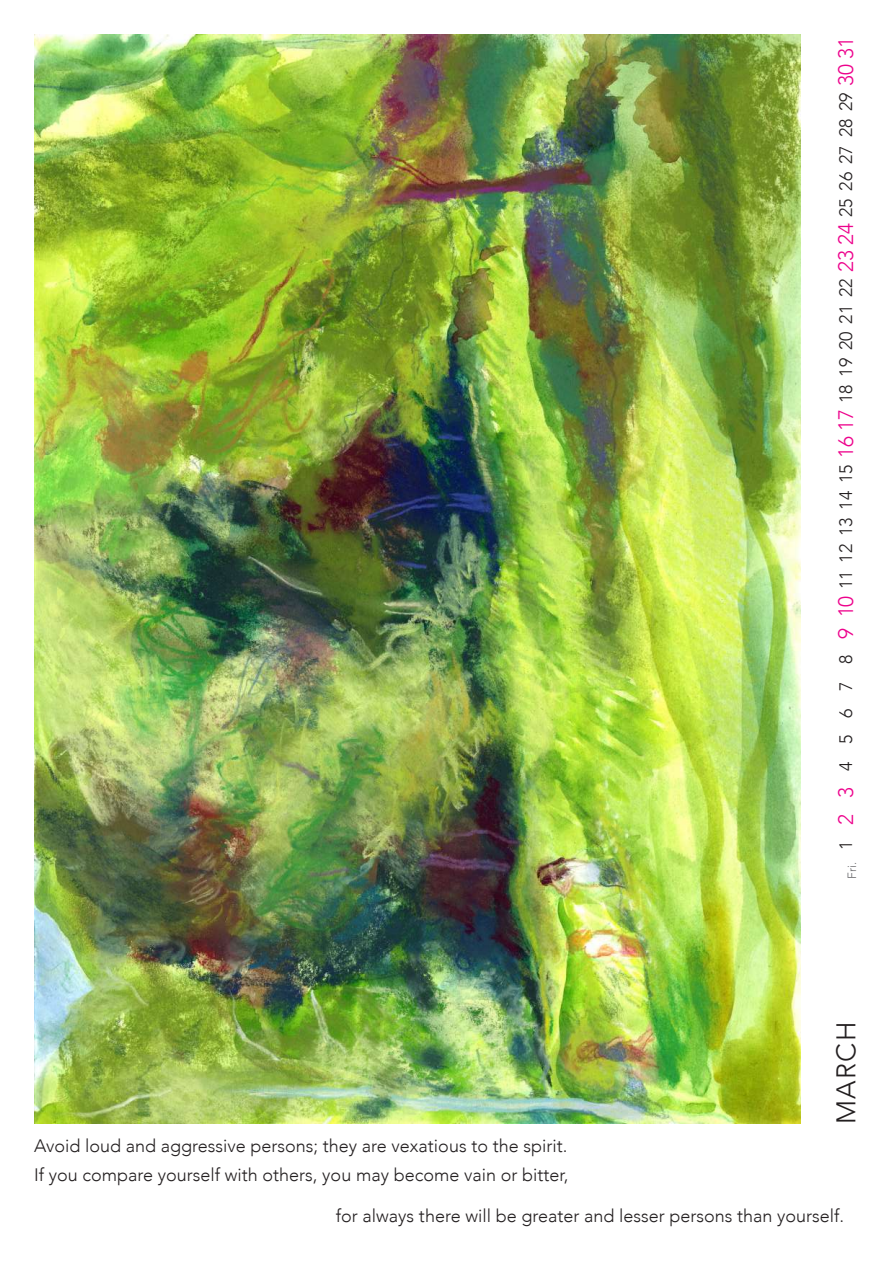
<style>
.page{position:relative;width:893px;height:1263px;background:#fff}
.page>*{position:absolute;margin:0;border:0;box-sizing:border-box;transform-origin:0 0}
.t1{font:300 27px "Avenir";letter-spacing:.05em;color:#231f20}
.t2{font:300 18px/28.7px "Avenir";color:#231f20}
.t3{font:300 12px "Avenir";color:#6b6b6e}
.s1{font-size:21px;color:#ed028c}
</style>
<div class="page">
<img style="left:34px;top:35px;width:766px;height:1088px">
<p class="t2" style="left:832px;top:850px;width:814px;rotate:-90deg">1 <span class="s1">2 3</span> 4 5 6 7 8 <span class="s1">9 10</span>1112131415<span class="s1">1617</span>1819202122<span class="s1">2324</span>2526272829<span class="s1">3031</span></p>
<p class="t3" style="left:845px;top:879px;width:18px;rotate:-90deg">Fri.</p>
<h1 class="t1" style="left:830px;top:1124px;width:104px;rotate:-90deg">MARCH</h1>
<p class="t2" style="left:34px;top:1131px;width:536px">Avoid loud and aggressive persons; they are vexatious to the spirit.<br>If you compare yourself with others, you may become vain or bitter,</p>
<p class="t2" style="left:336px;top:1201px;width:510px">for always there will be greater and lesser persons than yourself.</p>
</div>
